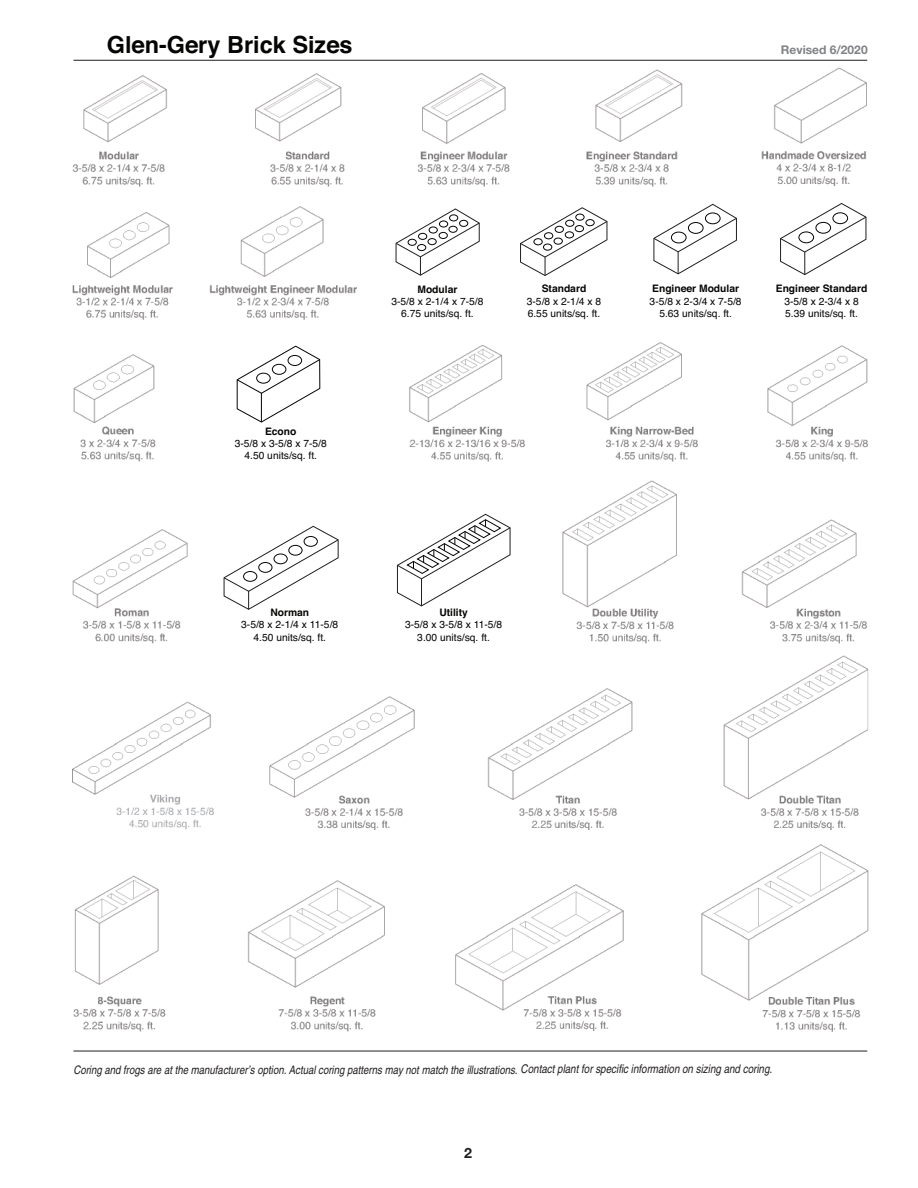
<style>
.page{position:relative;width:918px;height:1188px;background:#fff}
.page>*{position:absolute;margin:0;border:0;box-sizing:border-box;transform-origin:0 0}
.t1{font:700 23.55px "Helvetica";color:#050504}
.t2{font:700 14.25px "Helvetica Neue";color:#231f20}
.t3{font:700 12px "Helvetica Neue";color:#808285}
.t4{font:italic condensed 11.7px "Helvetica";color:#221e1f}
.t5{font:10.35px/12.3px "Helvetica";color:#050504;text-align:center}
.t6{font:700 10.35px "Helvetica";color:#050504}
.s1{font-size:12px;color:#231f20}
</style>
<div class="page">
<svg style="left:396px;top:513px;width:115px;height:94px"></svg>
<svg style="left:653px;top:203px;width:84px;height:72px"></svg>
<div style="left:671px;top:232px;width:15px;height:11px;border:1px solid #050504;border-radius:50%"></div>
<div style="left:688px;top:222px;width:15px;height:12px;border:1px solid #050504;border-radius:50%"></div>
<div style="left:705px;top:213px;width:15px;height:11px;border:1px solid #050504;border-radius:50%"></div>
<svg style="left:520px;top:207px;width:88px;height:69px"></svg>
<div style="left:534px;top:239px;width:8px;height:6px;border:1px solid #050504;border-radius:50%"></div>
<div style="left:544px;top:233px;width:9px;height:6px;border:1px solid #050504;border-radius:50%"></div>
<div style="left:555px;top:226px;width:9px;height:7px;border:1px solid #050504;border-radius:50%"></div>
<div style="left:543px;top:244px;width:9px;height:6px;border:1px solid #050504;border-radius:50%"></div>
<div style="left:554px;top:238px;width:9px;height:6px;border:1px solid #050504;border-radius:50%"></div>
<div style="left:565px;top:232px;width:9px;height:6px;border:1px solid #050504;border-radius:50%"></div>
<div style="left:565px;top:220px;width:9px;height:7px;border:1px solid #050504;border-radius:50%"></div>
<div style="left:576px;top:214px;width:8px;height:6px;border:1px solid #050504;border-radius:50%"></div>
<div style="left:575px;top:225px;width:9px;height:7px;border:1px solid #050504;border-radius:50%"></div>
<div style="left:586px;top:219px;width:8px;height:7px;border:1px solid #050504;border-radius:50%"></div>
<svg style="left:395px;top:208px;width:85px;height:68px"></svg>
<div style="left:408px;top:239px;width:8px;height:7px;border:1px solid #050504;border-radius:50%"></div>
<div style="left:418px;top:233px;width:9px;height:7px;border:1px solid #050504;border-radius:50%"></div>
<div style="left:429px;top:227px;width:9px;height:6px;border:1px solid #050504;border-radius:50%"></div>
<div style="left:417px;top:244px;width:9px;height:7px;border:1px solid #050504;border-radius:50%"></div>
<div style="left:428px;top:238px;width:8px;height:7px;border:1px solid #050504;border-radius:50%"></div>
<div style="left:439px;top:232px;width:9px;height:7px;border:1px solid #050504;border-radius:50%"></div>
<div style="left:439px;top:221px;width:9px;height:6px;border:1px solid #050504;border-radius:50%"></div>
<div style="left:449px;top:215px;width:9px;height:6px;border:1px solid #050504;border-radius:50%"></div>
<div style="left:449px;top:226px;width:8px;height:6px;border:1px solid #050504;border-radius:50%"></div>
<div style="left:459px;top:220px;width:9px;height:7px;border:1px solid #050504;border-radius:50%"></div>
<svg style="left:780px;top:203px;width:87px;height:72px"></svg>
<div style="left:799px;top:232px;width:15px;height:11px;border:1px solid #050504;border-radius:50%"></div>
<div style="left:816px;top:222px;width:15px;height:11px;border:1px solid #050504;border-radius:50%"></div>
<div style="left:833px;top:213px;width:15px;height:11px;border:1px solid #050504;border-radius:50%"></div>
<svg style="left:236px;top:345px;width:85px;height:78px"></svg>
<svg style="left:223px;top:525px;width:116px;height:85px"></svg>
<hr style="left:73px;top:60px;width:794px;height:1px;background:#221e1f">
<hr style="left:73px;top:1051px;width:794px;height:1px;background:#221e1f">
<img style="left:72px;top:67px;width:795px;height:120px">
<img style="left:72px;top:206px;width:285px;height:114px">
<img style="left:73px;top:354px;width:83px;height:108px">
<img style="left:72px;top:529px;width:116px;height:115px">
<img style="left:562px;top:480px;width:306px;height:164px">
<img style="left:212px;top:655px;width:656px;height:175px">
<img style="left:409px;top:342px;width:459px;height:120px">
<svg style="left:73px;top:844px;width:796px;height:188px"></svg>
<svg style="left:72px;top:701px;width:140px;height:129px"></svg>
<h1 class="t1" style="left:107px;top:25px;width:247px">Glen-Gery Brick Sizes</h1>
<p class="t3" style="left:781px;top:45px;width:88px">Revised 6/2020</p>
<p class="t6" style="left:265px;top:423px;width:33px">Econo</p>
<p class="t5" style="left:235px;top:438px;width:94px">3-5/8 x 3-5/8 x 7-5/8<br>4.50 units/sq. ft.</p>
<p class="t6" style="left:417px;top:281px;width:42px">Modular</p>
<p class="t5" style="left:391px;top:296px;width:94px">3-5/8 x 2-1/4 x 7-5/8<br>6.75 units/sq. ft.</p>
<p class="t6" style="left:542px;top:280px;width:46px">Standard</p>
<p class="t5" style="left:527px;top:295px;width:76px;text-align:left">3-5/8 x 2-1/4 x 8<br>6.55 units/sq. ft.</p>
<p class="t6" style="left:652px;top:280px;width:88px">Engineer Modular</p>
<p class="t5" style="left:650px;top:295px;width:94px">3-5/8 x 2-3/4 x 7-5/8<br>5.63 units/sq. ft.</p>
<p class="t6" style="left:776px;top:280px;width:93px">Engineer Standard</p>
<p class="t5" style="left:784px;top:295px;width:76px;text-align:left">3-5/8 x 2-3/4 x 8<br>5.39 units/sq. ft.</p>
<p class="t6" style="left:270px;top:604px;width:40px">Norman</p>
<p class="t5" style="left:241px;top:619px;width:99px">3-5/8 x 2-1/4 x 11-5/8<br>4.50 units/sq. ft.</p>
<p class="t6" style="left:439px;top:604px;width:30px">Utility</p>
<p class="t5" style="left:405px;top:619px;width:99px">3-5/8 x 3-5/8 x 11-5/8<br>3.00 units/sq. ft.</p>
<p class="t4" style="left:73px;top:1066px;width:700px">Coring and frogs are at the manufacturer’s option. Actual coring patterns may not match the illustrations. <span class="s1">Contact plant for specific information on sizing and coring.</span></p>
<h2 class="t2" style="left:464px;top:1147px;width:9px">2</h2>
</div>
